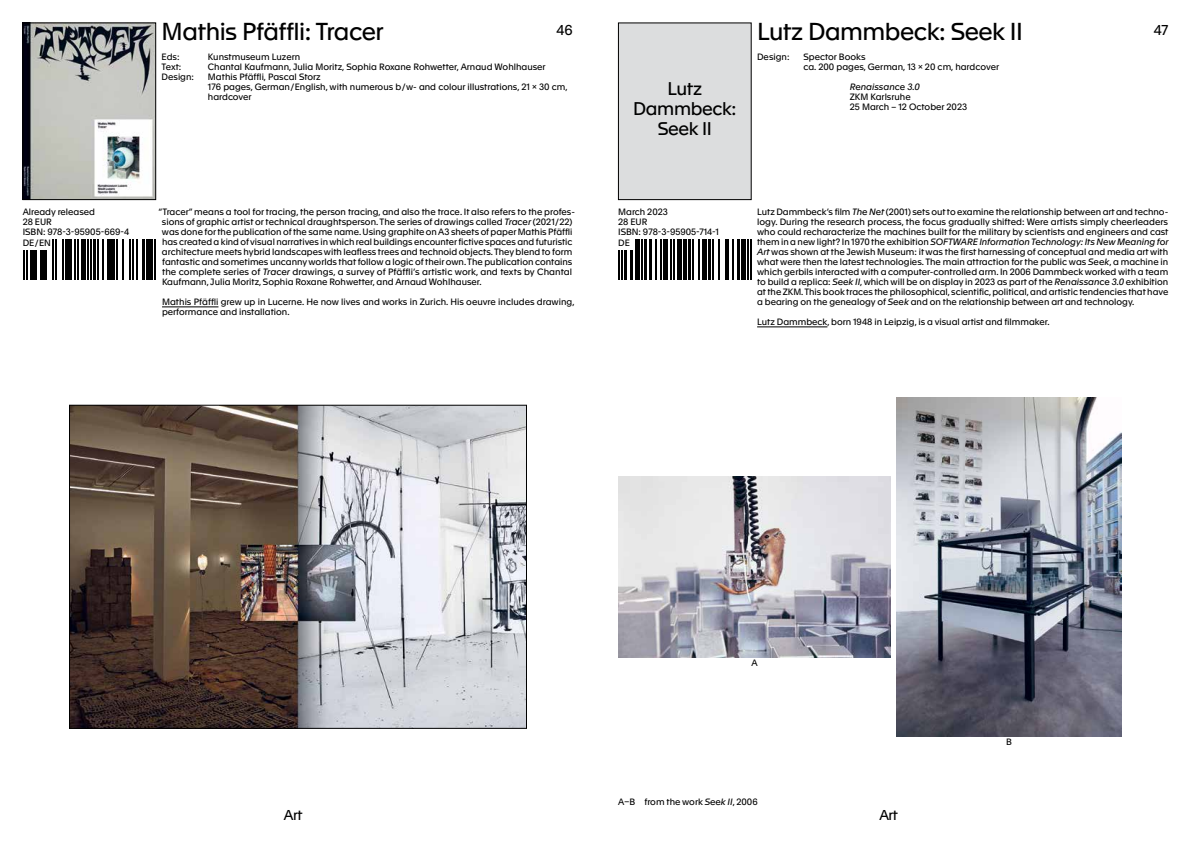
<style>
.page{position:relative;width:1191px;height:842px;background:#fff}
.page>*{position:absolute;margin:0;border:0;box-sizing:border-box;transform-origin:0 0}
.t1{font:24px "Apax";letter-spacing:-.02em;color:#000}
.t2{font:18px/20px "Apax";letter-spacing:-.02em;color:#000;text-align:center}
.t3{font:14px "Apax";color:#000}
.t4{font:9px/10px "Apax";color:#000}
.t5{font:italic 9px "Apax";color:#000}
.s1{font-style:italic}
</style>
<div class="page">
<hr style="left:162px;top:306px;width:56px;height:1px;background:#000">
<hr style="left:757px;top:326px;width:70px;height:1px;background:#000">
<svg style="left:24px;top:240px;width:128px;height:40px"></svg>
<hr style="left:154px;top:240px;width:2px;height:40px;background:#000">
<hr style="left:152px;top:240px;width:1px;height:40px;background:#000">
<hr style="left:146px;top:240px;width:4px;height:40px;background:#000">
<hr style="left:142px;top:240px;width:3px;height:40px;background:#000">
<hr style="left:136px;top:240px;width:2px;height:40px;background:#000">
<hr style="left:132px;top:240px;width:1px;height:40px;background:#000">
<hr style="left:129px;top:240px;width:2px;height:40px;background:#000">
<hr style="left:122px;top:240px;width:2px;height:40px;background:#000">
<hr style="left:117px;top:240px;width:1px;height:40px;background:#000">
<hr style="left:113px;top:240px;width:2px;height:40px;background:#000">
<hr style="left:107px;top:240px;width:4px;height:40px;background:#000">
<hr style="left:103px;top:240px;width:1px;height:40px;background:#000">
<hr style="left:97px;top:240px;width:2px;height:40px;background:#000">
<hr style="left:93px;top:240px;width:3px;height:40px;background:#000">
<hr style="left:90px;top:240px;width:2px;height:40px;background:#000">
<hr style="left:87px;top:240px;width:2px;height:40px;background:#000">
<hr style="left:82px;top:240px;width:4px;height:40px;background:#000">
<hr style="left:78px;top:240px;width:1px;height:40px;background:#000">
<hr style="left:75px;top:240px;width:1px;height:40px;background:#000">
<hr style="left:68px;top:240px;width:4px;height:40px;background:#000">
<hr style="left:65px;top:240px;width:1px;height:40px;background:#000">
<hr style="left:62px;top:240px;width:2px;height:40px;background:#000">
<hr style="left:55px;top:240px;width:2px;height:40px;background:#000">
<hr style="left:52px;top:240px;width:2px;height:40px;background:#000">
<hr style="left:43px;top:240px;width:4px;height:40px;background:#000">
<hr style="left:40px;top:240px;width:1px;height:40px;background:#000">
<hr style="left:36px;top:240px;width:1px;height:40px;background:#000">
<hr style="left:30px;top:240px;width:4px;height:40px;background:#000">
<hr style="left:26px;top:240px;width:1px;height:40px;background:#000">
<hr style="left:23px;top:240px;width:1px;height:40px;background:#000">
<div style="left:23px;top:240px;width:29px;height:10px;background:#fff"></div>
<svg style="left:632px;top:240px;width:117px;height:40px"></svg>
<hr style="left:750px;top:240px;width:1px;height:40px;background:#000">
<hr style="left:747px;top:240px;width:1px;height:40px;background:#000">
<div style="left:741px;top:240px;width:5px;height:40px;background:#000"></div>
<hr style="left:737px;top:240px;width:3px;height:40px;background:#000">
<hr style="left:732px;top:240px;width:1px;height:40px;background:#000">
<hr style="left:727px;top:240px;width:2px;height:40px;background:#000">
<hr style="left:725px;top:240px;width:1px;height:40px;background:#000">
<hr style="left:718px;top:240px;width:1px;height:40px;background:#000">
<hr style="left:712px;top:240px;width:1px;height:40px;background:#000">
<hr style="left:708px;top:240px;width:3px;height:40px;background:#000">
<hr style="left:702px;top:240px;width:4px;height:40px;background:#000">
<hr style="left:698px;top:240px;width:1px;height:40px;background:#000">
<hr style="left:692px;top:240px;width:2px;height:40px;background:#000">
<hr style="left:688px;top:240px;width:3px;height:40px;background:#000">
<hr style="left:685px;top:240px;width:2px;height:40px;background:#000">
<hr style="left:683px;top:240px;width:1px;height:40px;background:#000">
<hr style="left:677px;top:240px;width:4px;height:40px;background:#000">
<hr style="left:673px;top:240px;width:1px;height:40px;background:#000">
<hr style="left:670px;top:240px;width:1px;height:40px;background:#000">
<hr style="left:663px;top:240px;width:4px;height:40px;background:#000">
<hr style="left:660px;top:240px;width:2px;height:40px;background:#000">
<hr style="left:655px;top:240px;width:1px;height:40px;background:#000">
<hr style="left:649px;top:240px;width:3px;height:40px;background:#000">
<hr style="left:643px;top:240px;width:3px;height:40px;background:#000">
<hr style="left:641px;top:240px;width:1px;height:40px;background:#000">
<hr style="left:635px;top:240px;width:4px;height:40px;background:#000">
<hr style="left:629px;top:240px;width:3px;height:40px;background:#000">
<hr style="left:624px;top:240px;width:3px;height:40px;background:#000">
<hr style="left:621px;top:240px;width:2px;height:40px;background:#000">
<hr style="left:618px;top:240px;width:2px;height:40px;background:#000">
<div style="left:618px;top:240px;width:15px;height:10px;background:#fff"></div>
<img style="left:25px;top:25px;width:129px;height:173px">
<div style="left:23px;top:23px;width:133px;height:177px;border:1px solid #000"></div>
<img style="left:71px;top:407px;width:454px;height:320px">
<div style="left:69px;top:405px;width:458px;height:324px;border:1px solid #000"></div>
<div style="left:618px;top:23px;width:133px;height:177px;background:#dcddde"></div>
<div style="left:618px;top:23px;width:133px;height:177px;border:1px solid #000"></div>
<img style="left:896px;top:397px;width:226px;height:339px">
<img style="left:618px;top:476px;width:272px;height:181px">
<h1 class="t1" style="left:162px;top:18px;width:224px">Mathis Pfäffli: Tracer</h1>
<p class="t4" style="left:162px;top:52px;width:19px">Eds:</p>
<p class="t4" style="left:208px;top:52px;width:94px">Kunstmuseum Luzern</p>
<p class="t4" style="left:162px;top:62px;width:21px">Text:</p>
<p class="t4" style="left:208px;top:62px;width:339px">Chantal Kaufmann, Julia Moritz, Sophia Roxane Rohwetter, Arnaud Wohlhauser</p>
<p class="t4" style="left:162px;top:72px;width:34px">Design:</p>
<p class="t4" style="left:208px;top:72px;width:361px">Mathis Pfäffli, Pascal Storz<br>176 pages, German / English, with numerous b / w- and colour illustrations, 21 x 30 cm, hardcover</p>
<h1 class="t1" style="left:757px;top:18px;width:267px">Lutz Dammbeck: Seek II</h1>
<p class="t4" style="left:757px;top:52px;width:34px">Design:</p>
<p class="t4" style="left:803px;top:52px;width:197px">Spector Books<br>ca. 200 pages, German, 13 x 20 cm, hardcover</p>
<p class="t5" style="left:849px;top:82px;width:72px">Renaissance 3.0</p>
<p class="t4" style="left:849px;top:92px;width:119px">ZKM Karlsruhe<br>25 March – 12 October 2023</p>
<h3 class="t3" style="left:556px;top:22px;width:18px">46</h3>
<h3 class="t3" style="left:1153px;top:22px;width:16px">47</h3>
<h2 class="t2" style="left:633px;top:78px;width:105px">Lutz<br>Dammbeck:<br>Seek II</h2>
<p class="t4" style="left:618px;top:207px;width:102px">March 2023<br>28 EUR<br>ISBN: 978-3-95905-714-1</p>
<p class="t4" style="left:162px;top:207px;width:415px;text-indent:-3px">“Tracer” means a tool for tracing, the person tracing, and also the trace. It also refers to the profes&shy;sions of graphic artist or technical draughtsperson. The series of drawings called <span class="s1">Tracer</span> (2021 / 22) was done for the publication of the same name. Using graphite on A3 sheets of paper Mathis Pfäffli has created a kind of visual narratives in which real buildings encounter fictive spaces and futuristic architecture meets hybrid landscapes with leafless trees and technoid objects. They blend to form fantastic and sometimes uncanny worlds that follow a logic of their own. The publication contains the complete series of <span class="s1">Tracer</span> drawings, a survey of Pfäffli’s artistic work, and texts by Chantal Kaufmann, Julia Moritz, Sophia Roxane Rohwetter, and Arnaud Wohlhauser.</p>
<p class="t4" style="left:162px;top:297px;width:414px">Mathis Pfäffli grew up in Lucerne. He now lives and works in Zurich. His oeuvre includes drawing, performance and installation.</p>
<p class="t4" style="left:23px;top:207px;width:108px">Already released<br>28 EUR<br>ISBN: 978-3-95905-669-4</p>
<p class="t4" style="left:23px;top:238px;width:30px">DE / EN</p>
<p class="t4" style="left:618px;top:238px;width:13px">DE</p>
<p class="t4" style="left:757px;top:207px;width:413px;text-align:justify">Lutz Dammbeck’s film <span class="s1">The Net</span> (2001) sets out to examine the relationship between art and techno&shy;logy. During the research process, the focus gradually shifted: Were artists simply cheerleaders who could recharacterize the machines built for the military by scientists and engineers and cast them in a new light? In 1970 the exhibition <span class="s1">SOFTWARE Information Technology: Its New Meaning for Art</span> was shown at the Jewish Museum: it was the first harnessing of conceptual and media art with what were then the latest technologies. The main attraction for the public was <span class="s1">Seek</span>, a machine in which gerbils interacted with a computer-controlled arm. In 2006 Dammbeck worked with a team to build a replica: <span class="s1">Seek II</span>, which will be on display in 2023 as part of the <span class="s1">Renaissance 3.0</span> exhibition at the ZKM. This book traces the philosophical, scientific, political, and artistic tendencies that have a bearing on the genealogy of <span class="s1">Seek</span> and on the relationship between art and technology.</p>
<p class="t4" style="left:757px;top:317px;width:294px">Lutz Dammbeck, born 1948 in Leipzig, is a visual artist and filmmaker.</p>
<p class="t4" style="left:751px;top:658px;width:8px">A</p>
<p class="t4" style="left:1006px;top:737px;width:7px">B</p>
<p class="t4" style="left:618px;top:797px;width:141px">A–B from the work <span class="s1">Seek II</span>, 2006</p>
</div>
